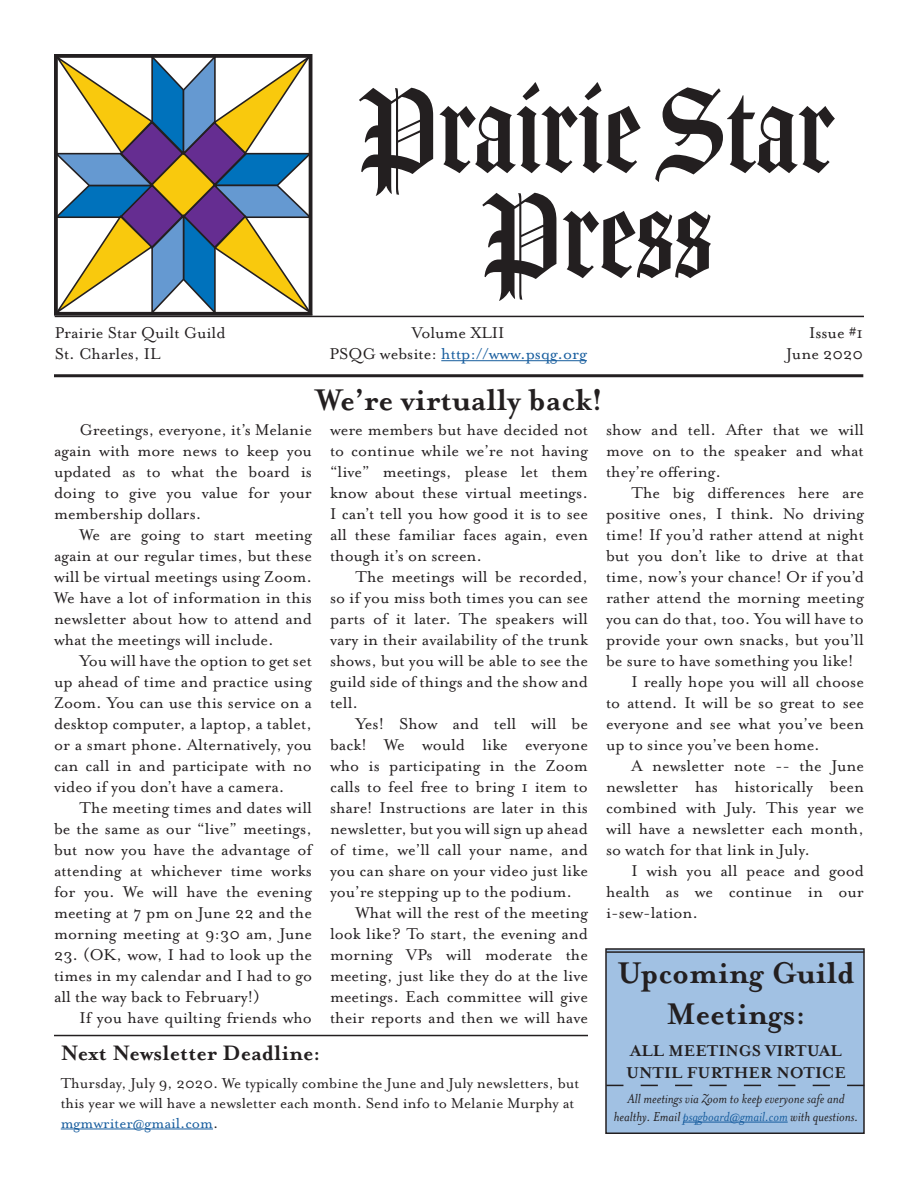
<style>
.page{position:relative;width:918px;height:1188px;background:#fff}
.page>*{position:absolute;margin:0;border:0;box-sizing:border-box;transform-origin:0 0}
.t1{font:114px/105px "Amador";color:#231f20;text-align:center}
.Headline{font:700 34.35px/41.2px "Mrs Eaves OT";color:#231f20;text-align:center}
.t2{font:700 24px "Mrs Eaves OT";color:#231f20}
.Body_copy{font:18px/21px "Mrs Eaves OT";color:#231f20;text-align:justify}
.t3{font:700 18px/21.6px "Mrs Eaves OT";color:#231f20}
.t4{font:18px "Mrs Eaves OT";color:#175d9e}
.t5{font:16.5px/19.8px "Mrs Eaves OT";color:#231f20}
.t6{font:italic 15px/18px "Mrs Eaves OT";color:#231f20;text-align:center}
.s1{color:#231f20}
.s2{color:#175d9e}
</style>
<div class="page">
<div style="left:606px;top:949px;width:258px;height:184px;background:#a1c1e3"></div>
<div style="left:605px;top:948px;width:260px;height:186px;border:2px solid #231f20"></div>
<hr style="left:441px;top:360px;width:146px;height:1px;background:#175d9e">
<hr style="left:55px;top:316px;width:809px;height:1px;background:#231f20">
<hr style="left:54px;top:374px;width:809px;height:3px;background:#231f20">
<svg style="left:54px;top:54px;width:262px;height:264px"></svg>
<hr style="left:61px;top:1129px;width:152px;height:1px;background:#175d9e">
<hr style="left:606px;top:951px;width:258px;height:2px;background:#231f20">
<hr style="left:683px;top:1122px;width:105px;height:1px;background:#175d9e">
<svg style="left:606px;top:1085px;width:258px;height:1px"></svg>
<hr style="left:54px;top:1035px;width:534px;height:1px;background:#231f20">
<h1 class="t1" style="left:359px;top:80px;width:478px">Prairie Star<br>Press</h1>
<p class="Body_copy" style="left:55px;top:322px;width:173px">Prairie Star Quilt Guild</p>
<p class="Body_copy" style="left:412px;top:322px;width:94px">Volume XLII</p>
<p class="Body_copy" style="left:809px;top:322px;width:56px">Issue #1</p>
<p class="Body_copy" style="left:55px;top:344px;width:107px">St. Charles, IL</p>
<p class="t4" style="left:329px;top:344px;width:259px"><span class="s1">PSQG website:</span> http://www.psqg.org</p>
<p class="Body_copy" style="left:786px;top:344px;width:78px">June 2020</p>
<p class="Headline" style="left:316px;top:380px;width:289px">We’re virtually back!</p>
<p class="Body_copy" style="left:54px;top:419px;width:260px;text-indent:26px">Greetings, everyone, it’s Melanie again with more news to keep you updated as to what the board is doing to give you value for your membership dollars.</p>
<p class="Body_copy" style="left:54px;top:524px;width:260px;text-indent:26px">We are going to start meeting again at our regular times, but these will be virtual meetings using Zoom.<br>We have a lot of information in this newsletter about how to attend and what the meetings will include.</p>
<p class="Body_copy" style="left:54px;top:650px;width:260px;text-indent:26px">You will have the option to get set up ahead of time and practice using Zoom. You can use this service on a desktop computer, a laptop, a tablet, or a smart phone. Alternatively, you can call in and participate with no video if you don’t have a camera.</p>
<p class="Body_copy" style="left:54px;top:797px;width:260px;text-indent:26px">The meeting times and dates will be the same as our “live” meetings, but now you have the advantage of attending at whichever time works for you. We will have the evening meeting at 7 pm on June 22 and the morning meeting at 9:30 am, June</p>
<p class="Body_copy" style="left:54px;top:944px;width:260px">23. (OK, wow, I had to look up the times in my calendar and I had to go all the way back to February!)</p>
<p class="Body_copy" style="left:80px;top:1007px;width:234px">If you have quilting friends who</p>
<p class="t2" style="left:61px;top:1040px;width:261px">Next Newsletter Deadline:</p>
<p class="Body_copy" style="left:330px;top:419px;width:260px">were members but have decided not to continue while we’re not having “live” meetings, please let them know about these virtual meetings.<br>I can’t tell you how good it is to see all these familiar faces again, even though it’s on screen.</p>
<p class="Body_copy" style="left:330px;top:566px;width:260px;text-indent:26px">The meetings will be recorded, so if you miss both times you can see parts of it later. The speakers will vary in their availability of the trunk shows, but you will be able to see the guild side of things and the show and tell.</p>
<p class="Body_copy" style="left:330px;top:713px;width:260px;text-indent:26px">Yes! Show and tell will be back! We would like everyone who is participating in the Zoom calls to feel free to bring 1 item to share! Instructions are later in this newsletter, but you will sign up ahead of time, we’ll call your name, and you can share on your video just like you’re stepping up to the podium.</p>
<p class="Body_copy" style="left:330px;top:902px;width:260px;text-indent:26px">What will the rest of the meeting look like? To start, the evening and morning VPs will moderate the meeting, just like they do at the live meetings. Each committee will give their reports and then we will have</p>
<p class="t5" style="left:61px;top:1073px;width:520px">Thursday, July 9, 2020. We typically combine the June and July newsletters, but this year we will have a newsletter each month. Send info to Melanie Murphy at <span class="s2">mgmwriter@gmail.com</span>.</p>
<p class="Body_copy" style="left:606px;top:419px;width:260px">show and tell. After that we will move on to the speaker and what they’re offering.</p>
<p class="Body_copy" style="left:606px;top:482px;width:260px;text-indent:26px">The big differences here are positive ones, I think. No driving time! If you’d rather attend at night but you don’t like to drive at that time, now’s your chance! Or if you’d rather attend the morning meeting you can do that, too. You will have to provide your own snacks, but you’ll be sure to have something you like!</p>
<p class="Body_copy" style="left:606px;top:671px;width:260px;text-indent:26px">I really hope you will all choose to attend. It will be so great to see everyone and see what you’ve been up to since you’ve been home.</p>
<p class="Body_copy" style="left:606px;top:755px;width:260px;text-indent:26px">A newsletter note -- the June newsletter has historically been combined with July. This year we will have a newsletter each month, so watch for that link in July.</p>
<p class="Body_copy" style="left:606px;top:860px;width:260px;text-indent:26px">I wish you all peace and good health as we continue in our i-sew-lation.</p>
<p class="Headline" style="left:617px;top:953px;width:239px">Upcoming Guild<br>Meetings:</p>
<p class="t3" style="left:626px;top:1041px;width:221px">ALL MEETINGS VIRTUAL<br>UNTIL FURTHER NOTICE</p>
<p class="t6" style="left:614px;top:1090px;width:246px">All meetings via Zoom to keep everyone safe and healthy. Email <span class="s2">psqgboard@gmail.com</span> with questions.</p>
</div>
